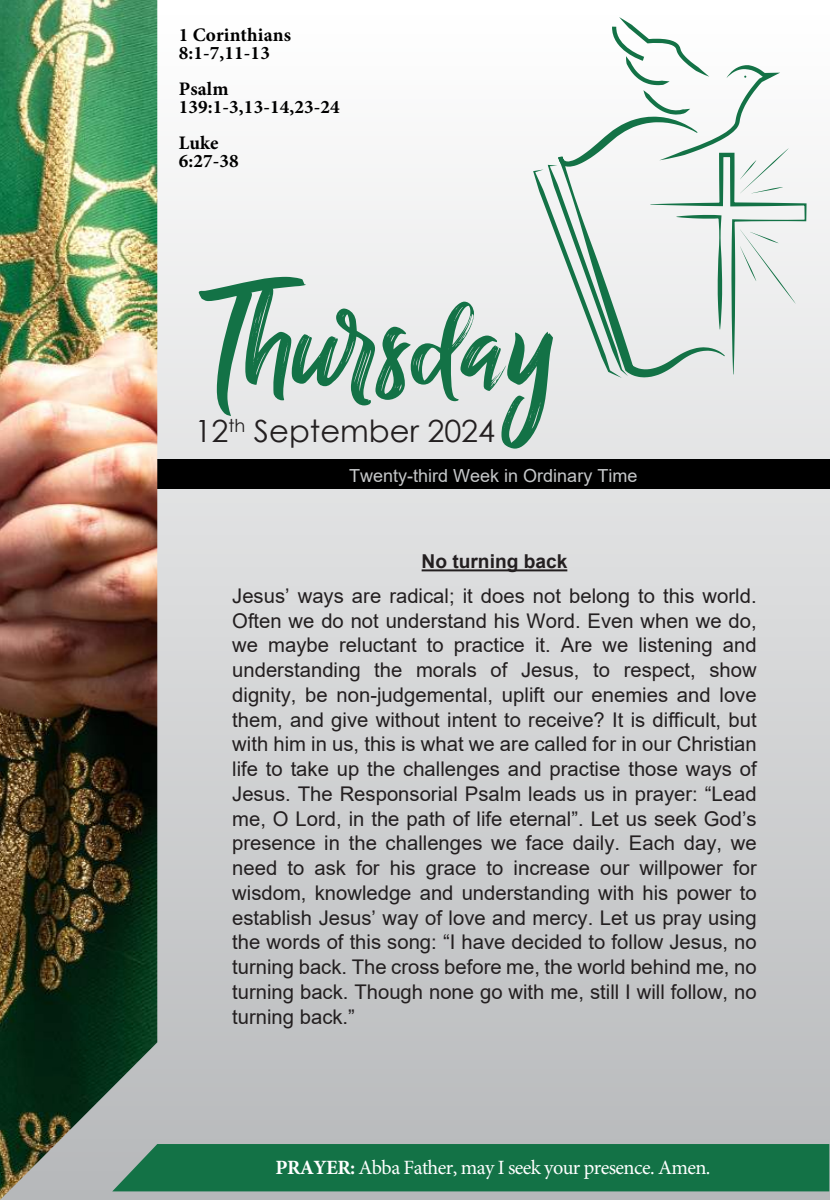
<style>
.page{position:relative;width:830px;height:1200px;background:#fff}
.page>*{position:absolute;margin:0;border:0;box-sizing:border-box;transform-origin:0 0}
.t1{font:146.7px "Billy Ohio";color:#137246}
.t2{font:30.6px "Century Gothic";color:#231f20}
.t3{font:20.25px/24.8px "Arial";color:#231f20;text-align:justify}
.t4{font:20.25px "Minion Pro";letter-spacing:-.03em;color:#fff}
.t5{font:700 19.12px/18px "Minion Pro";letter-spacing:.005em;color:#000}
.t6{font:700 19.12px "Arial";color:#231f20}
.t7{font:18px "Arial";color:#c5c7c9}
.s1{font-weight:700}
</style>
<div class="page">
<div style="left:0;top:0;width:829px;height:1199px;background:linear-gradient(to bottom,#fff,#b5b7b9)"></div>
<div style="left:88px;top:459px;width:741px;height:30px;background:#000"></div>
<div style="left:157px;top:1143px;width:671px;height:47px;background:#137246"></div>
<hr style="left:421px;top:569px;width:146px;height:2px;background:#231f20">
<img style="left:0;top:0;width:157px;height:1199px">
<svg style="left:533px;top:17px;width:273px;height:361px"></svg>
<p class="t5" style="left:179px;top:25px;width:114px">1 Corinthians<br>8:1-7,11-13</p>
<p class="t5" style="left:179px;top:79px;width:162px">Psalm<br>139:1-3,13-14,23-24</p>
<p class="t5" style="left:179px;top:133px;width:62px">Luke<br>6:27-38</p>
<h1 class="t1" style="left:201px;top:254px;width:353px">Thursday</h1>
<h2 class="t2" style="left:194px;top:409px;width:302px">12<sup>th</sup> September 2024</h2>
<p class="t7" style="left:349px;top:462px;width:290px">Twenty-third Week in Ordinary Time</p>
<p class="t6" style="left:421px;top:548px;width:147px">No turning back</p>
<p class="t3" style="left:232px;top:583px;width:525px">Jesus’ ways are radical; it does not belong to this world.<br>Often we do not understand his Word. Even when we do, we maybe reluctant to practice it. Are we listening and understanding the morals of Jesus, to respect, show dignity, be non-judgemental, uplift our enemies and love them, and give without intent to receive? It is difficult, but with him in us, this is what we are called for in our Christian life to take up the challenges and practise those ways of Jesus. The Responsorial Psalm leads us in prayer: “Lead me, O Lord, in the path of life eternal”. Let us seek God’s presence in the challenges we face daily. Each day, we need to ask for his grace to increase our willpower for wisdom, knowledge and understanding with his power to establish Jesus’ way of love and mercy. Let us pray using the words of this song: “I have decided to follow Jesus, no turning back. The cross before me, the world behind me, no turning back. Though none go with me, still I will follow, no turning back.”</p>
<p class="t4" style="left:275px;top:1153px;width:436px"><span class="s1">PRAYER:</span> Abba Father, may I seek your presence. Amen.</p>
</div>
